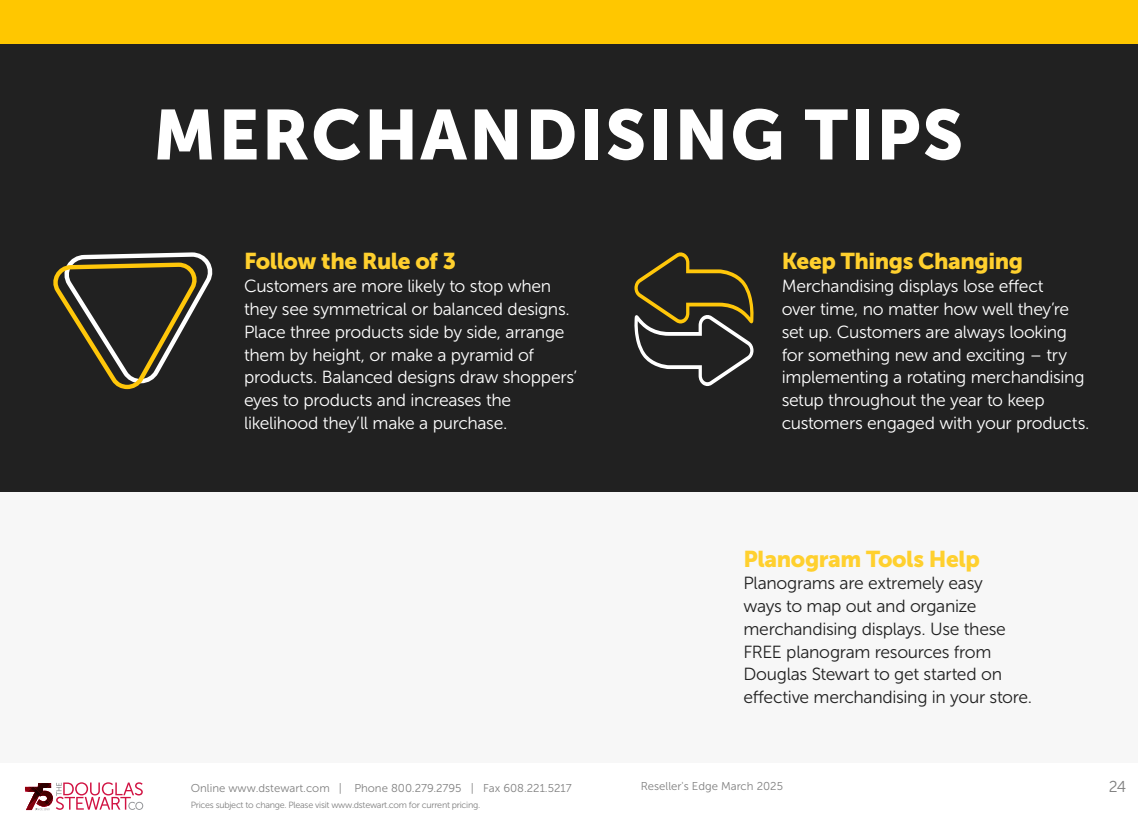
<style>
.page{position:relative;width:1138px;height:823px;background:#fff}
.page>*{position:absolute;margin:0;border:0;box-sizing:border-box;transform-origin:0 0}
.t1{font:70px "Museo Sans 900";letter-spacing:.03em;color:#fff}
.t2{font:22.75px "Museo Sans 900";letter-spacing:-.02em;color:#ffd02e}
.t3{font:17.5px/22.8px "Museo Sans 300";letter-spacing:-.02em;color:#fff}
.t4{font:17.5px/22.8px "Museo Sans 300";letter-spacing:-.02em;color:#212121}
.t5{font:15.75px "Museo Sans 300";color:#808080}
.t6{font:11.38px "Museo Sans 300";color:#808080}
.t7{font:8.92px "Museo Sans 300";letter-spacing:-.03em;color:#808080}
</style>
<div class="page">
<div style="left:0;top:35px;width:1138px;height:460px;background:#212121"></div>
<div style="left:0;top:492px;width:1138px;height:301px;background:#f7f7f7"></div>
<svg style="left:53px;top:252px;width:160px;height:137px"></svg>
<svg style="left:634px;top:252px;width:120px;height:134px"></svg>
<div style="left:0;top:0;width:1138px;height:44px;background:#ffc700"></div>
<div style="left:0;top:763px;width:1138px;height:59px;background:#fff"></div>
<svg style="left:25px;top:782px;width:118px;height:28px"></svg>
<h1 class="t1" style="left:153px;top:95px;width:811px">MERCHANDISING TIPS</h1>
<h2 class="t2" style="left:244px;top:248px;width:213px">Follow the Rule of 3</h2>
<p class="t3" style="left:244px;top:275px;width:334px">Customers are more likely to stop when they see symmetrical or balanced designs.<br>Place three products side by side, arrange them by height, or make a pyramid of products. Balanced designs draw shoppers’ eyes to products and increases the likelihood they’ll make a purchase.</p>
<h2 class="t2" style="left:781px;top:248px;width:243px">Keep Things Changing</h2>
<p class="t3" style="left:781px;top:275px;width:309px">Merchandising displays lose effect<br>over time, no matter how well they’re set up. Customers are always looking for something new and exciting – try implementing a rotating merchandising setup throughout the year to keep customers engaged with your products.</p>
<h2 class="t2" style="left:743px;top:545px;width:238px">Planogram Tools Help</h2>
<p class="t4" style="left:743px;top:572px;width:290px">Planograms are extremely easy<br>ways to map out and organize merchandising displays. Use these<br>FREE planogram resources from<br>Douglas Stewart to get started on effective merchandising in your store.</p>
<p class="t6" style="left:191px;top:782px;width:382px">Online www.dstewart.com | Phone 800.279.2795 | Fax 608.221.5217</p>
<p class="t6" style="left:640px;top:780px;width:144px">Reseller's Edge March 2025</p>
<p class="t5" style="left:1108px;top:778px;width:19px">24</p>
<p class="t7" style="left:191px;top:800px;width:291px">Prices subject to change. Please visit www.dstewart.com for current pricing.</p>
</div>
